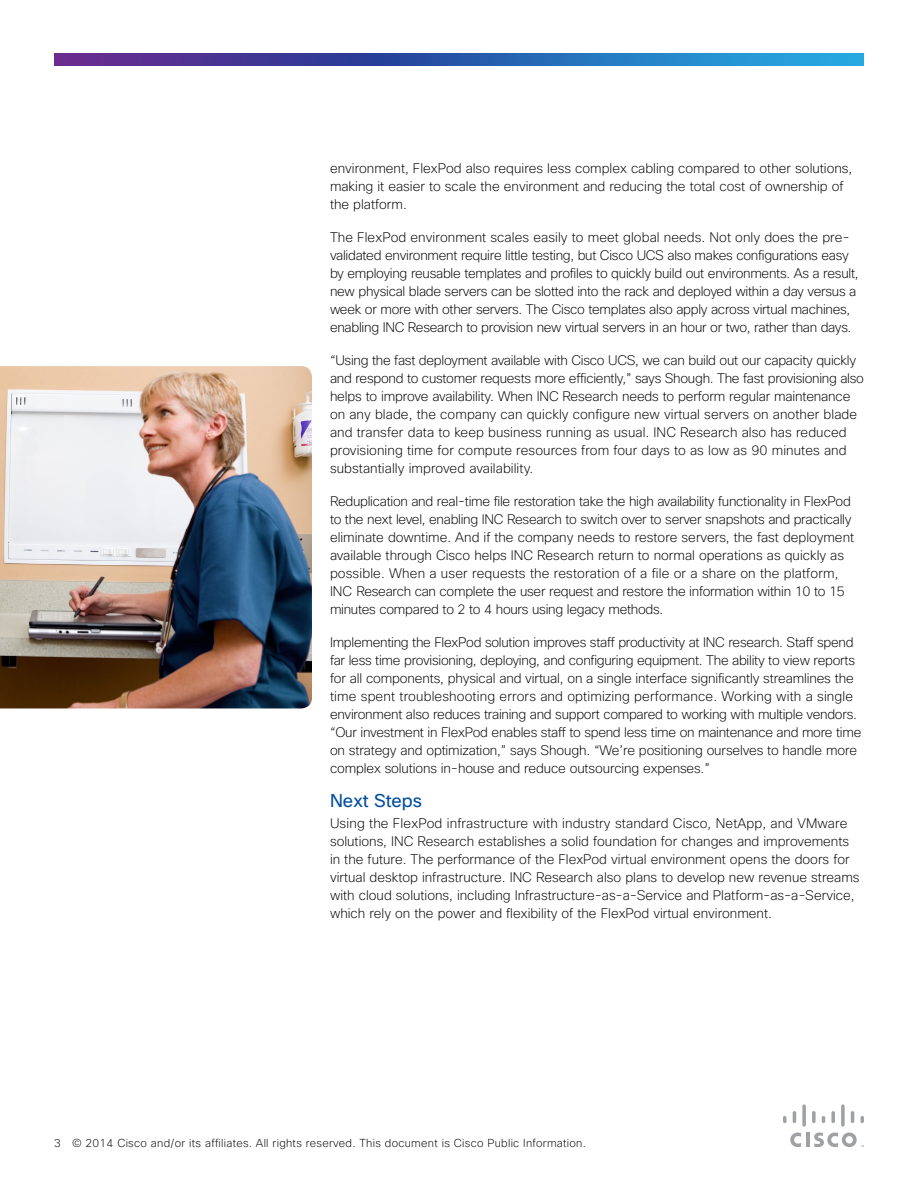
<style>
.page{position:relative;width:918px;height:1188px;background:#fff}
.page>*{position:absolute;margin:0;border:0;box-sizing:border-box;transform-origin:0 0}
.t1{font:18px "Cisco Sans";color:#024f9f}
.t2{font:200 13.5px/18px "Cisco Sans";letter-spacing:-.01em;color:#000}
.t3{font:200 11.25px "Cisco Sans";letter-spacing:.025em;color:#000}
</style>
<div class="page">
<svg style="left:54px;top:53px;width:810px;height:12px;background:#345eae"></svg>
<hr style="left:806px;top:1133px;width:3px;height:14px;background:#9fa1a4">
<svg style="left:790px;top:1133px;width:11px;height:14px"></svg>
<svg style="left:783px;top:1116px;width:4px;height:7px"></svg>
<svg style="left:793px;top:1111px;width:3px;height:12px"></svg>
<svg style="left:802px;top:1104px;width:4px;height:23px"></svg>
<svg style="left:812px;top:1111px;width:4px;height:12px"></svg>
<svg style="left:822px;top:1116px;width:3px;height:7px"></svg>
<svg style="left:831px;top:1111px;width:4px;height:12px"></svg>
<svg style="left:841px;top:1104px;width:4px;height:23px"></svg>
<svg style="left:851px;top:1111px;width:3px;height:12px"></svg>
<svg style="left:860px;top:1116px;width:4px;height:7px"></svg>
<svg style="left:814px;top:1133px;width:50px;height:14px"></svg>
<img style="left:0;top:366px;width:312px;height:342px">
<p class="t2" style="left:330px;top:159px;width:524px">environment, FlexPod also requires less complex cabling compared to other solutions, making it easier to scale the environment and reducing the total cost of ownership of the platform.</p>
<p class="t2" style="left:330px;top:228px;width:530px">The FlexPod environment scales easily to meet global needs. Not only does the pre&shy;validated environment require little testing, but Cisco UCS also makes configurations easy by employing reusable templates and profiles to quickly build out environments. As a result, new physical blade servers can be slotted into the rack and deployed within a day versus a week or more with other servers. The Cisco templates also apply across virtual machines, enabling INC Research to provision new virtual servers in an hour or two, rather than days.</p>
<p class="t2" style="left:330px;top:351px;width:535px">“Using the fast deployment available with Cisco UCS, we can build out our capacity quickly and respond to customer requests more efficiently,” says Shough. The fast provisioning also helps to improve availability. When INC Research needs to perform regular maintenance on any blade, the company can quickly configure new virtual servers on another blade and transfer data to keep business running as usual. INC Research also has reduced provisioning time for compute resources from four days to as low as 90 minutes and substantially improved availability.</p>
<p class="t2" style="left:330px;top:492px;width:526px">Reduplication and real-time file restoration take the high availability functionality in FlexPod to the next level, enabling INC Research to switch over to server snapshots and practically eliminate downtime. And if the company needs to restore servers, the fast deployment available through Cisco helps INC Research return to normal operations as quickly as possible. When a user requests the restoration of a file or a share on the platform, INC Research can complete the user request and restore the information within 10 to 15 minutes compared to 2 to 4 hours using legacy methods.</p>
<p class="t2" style="left:330px;top:633px;width:533px">Implementing the FlexPod solution improves staff productivity at INC research. Staff spend far less time provisioning, deploying, and configuring equipment. The ability to view reports for all components, physical and virtual, on a single interface significantly streamlines the time spent troubleshooting errors and optimizing performance. Working with a single environment also reduces training and support compared to working with multiple vendors. “Our investment in FlexPod enables staff to spend less time on maintenance and more time on strategy and optimization,” says Shough. “We’re positioning ourselves to handle more complex solutions in-house and reduce outsourcing expenses.”</p>
<h1 class="t1" style="left:330px;top:789px;width:94px">Next Steps</h1>
<p class="t2" style="left:330px;top:815px;width:531px">Using the FlexPod infrastructure with industry standard Cisco, NetApp, and VMware solutions, INC Research establishes a solid foundation for changes and improvements in the future. The performance of the FlexPod virtual environment opens the doors for virtual desktop infrastructure. INC Research also plans to develop new revenue streams with cloud solutions, including Infrastructure-as-a-Service and Platform-as-a-Service, which rely on the power and flexibility of the FlexPod virtual environment.</p>
<p class="t3" style="left:54px;top:1136px;width:533px">3 © 2014 Cisco and/or its affiliates. All rights reserved. This document is Cisco Public Information.</p>
</div>
